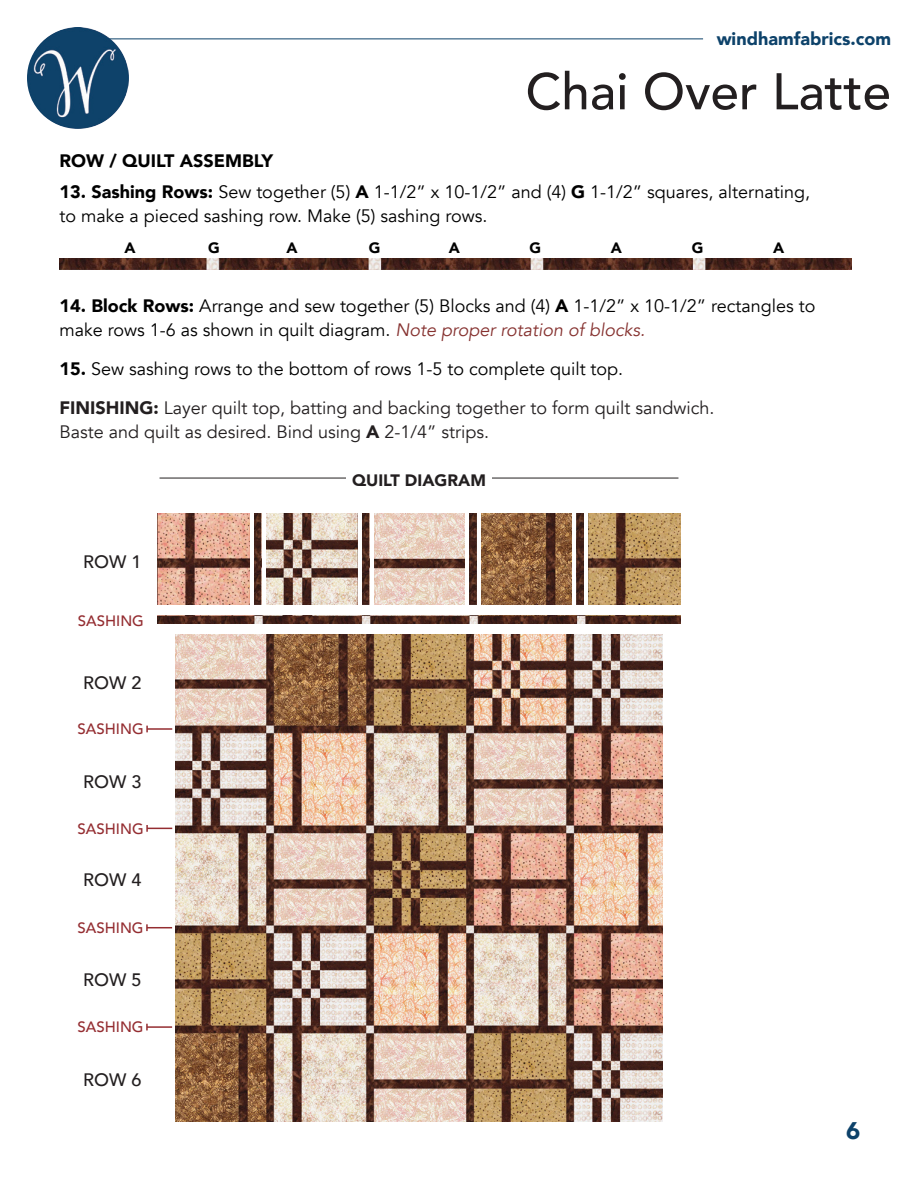
<style>
.page{position:relative;width:918px;height:1188px;background:#fff}
.page>*{position:absolute;margin:0;border:0;box-sizing:border-box;transform-origin:0 0}
.t1{font:500 51px "Avenir";color:#231f20}
.t2{font:900 24px "Avenir";color:#0d426a}
.t3{font:18px/24px "Avenir";color:#000}
.t4{font:18px "Avenir";color:#231f20}
.t5{font:500 18px "Avenir";color:#231f20}
.t6{font:900 18px "Avenir";color:#0d426a}
.t7{font:900 18px "Avenir";color:#000}
.t8{font:900 16.5px "Avenir";color:#231f20}
.t9{font:500 15px "Avenir";color:#942d31}
.t10{font:900 15px "Avenir";color:#000}
.s1{font-weight:900}
.s2{font-style:italic;color:#863230}
</style>
<div class="page">
<img style="left:27px;top:27px;width:102px;height:102px;border-radius:51px">
<hr style="left:109px;top:39px;width:594px;height:1px;background:#0d426a">
<img style="left:59px;top:258px;width:793px;height:11px">
<hr style="left:160px;top:478px;width:518px;height:1px;background:#231f20">
<div style="left:346px;top:470px;width:146px;height:16px;background:#fff"></div>
<img style="left:158px;top:513px;width:91px;height:92px">
<img style="left:254px;top:513px;width:7px;height:92px">
<img style="left:266px;top:513px;width:91px;height:92px">
<img style="left:374px;top:513px;width:91px;height:92px">
<img style="left:481px;top:513px;width:91px;height:92px">
<img style="left:588px;top:513px;width:92px;height:92px">
<img style="left:362px;top:513px;width:7px;height:92px">
<img style="left:469px;top:513px;width:7px;height:92px">
<img style="left:577px;top:513px;width:7px;height:92px">
<img style="left:158px;top:616px;width:523px;height:7px">
<img style="left:176px;top:635px;width:486px;height:487px">
<hr style="left:147px;top:728px;width:25px;height:2px;background:#942d31">
<svg style="left:146px;top:825px;width:26px;height:7px"></svg>
<svg style="left:146px;top:924px;width:26px;height:7px"></svg>
<hr style="left:147px;top:1026px;width:25px;height:2px;background:#942d31">
<p class="t6" style="left:717px;top:23px;width:176px">windhamfabrics.com</p>
<p class="t7" style="left:59px;top:146px;width:215px">ROW / QUILT ASSEMBLY</p>
<h1 class="t1" style="left:525px;top:47px;width:367px">Chai Over Latte</h1>
<p class="t3" style="left:59px;top:180px;width:752px"><span class="s1">13. Sashing Rows:</span> Sew together (5) <span class="s1">A</span> 1-1/2” x 10-1/2” and (4) <span class="s1">G</span> 1-1/2” squares, alternating, to make a pieced sashing row. Make (5) sashing rows.</p>
<p class="t10" style="left:124px;top:235px;width:13px">A</p>
<p class="t10" style="left:208px;top:235px;width:13px">G</p>
<p class="t10" style="left:287px;top:235px;width:13px">A</p>
<p class="t10" style="left:369px;top:235px;width:13px">G</p>
<p class="t10" style="left:449px;top:235px;width:13px">A</p>
<p class="t10" style="left:530px;top:235px;width:13px">G</p>
<p class="t10" style="left:611px;top:235px;width:13px">A</p>
<p class="t10" style="left:692px;top:235px;width:13px">G</p>
<p class="t10" style="left:773px;top:235px;width:13px">A</p>
<p class="t3" style="left:59px;top:294px;width:758px"><span class="s1">14. Block Rows:</span> Arrange and sew together (5) Blocks and (4) <span class="s1">A</span> 1-1/2” x 10-1/2” rectangles to make rows 1-6 as shown in quilt diagram. <span class="s2">Note proper rotation of blocks.</span></p>
<p class="t3" style="left:59px;top:357px;width:565px"><span class="s1">15.</span> Sew sashing rows to the bottom of rows 1-5 to complete quilt top.</p>
<p class="t4" style="left:59px;top:397px;width:657px"><span class="s1">FINISHING:</span> Layer quilt top, batting and backing together to form quilt sandwich.</p>
<p class="t4" style="left:59px;top:421px;width:431px">Baste and quilt as desired. Bind using <span class="s1">A</span> 2-1/4” strips.</p>
<p class="t8" style="left:352px;top:466px;width:135px">QUILT DIAGRAM</p>
<p class="t5" style="left:83px;top:546px;width:60px">ROW 1</p>
<p class="t9" style="left:78px;top:607px;width:68px">SASHING</p>
<p class="t5" style="left:83px;top:668px;width:60px">ROW 2</p>
<p class="t9" style="left:78px;top:716px;width:68px">SASHING</p>
<p class="t5" style="left:83px;top:766px;width:60px">ROW 3</p>
<p class="t9" style="left:78px;top:815px;width:68px">SASHING</p>
<p class="t5" style="left:83px;top:864px;width:60px">ROW 4</p>
<p class="t9" style="left:77px;top:915px;width:68px">SASHING</p>
<p class="t5" style="left:83px;top:964px;width:60px">ROW 5</p>
<p class="t9" style="left:77px;top:1014px;width:68px">SASHING</p>
<p class="t5" style="left:83px;top:1064px;width:60px">ROW 6</p>
<h2 class="t2" style="left:846px;top:1110px;width:16px">6</h2>
</div>
